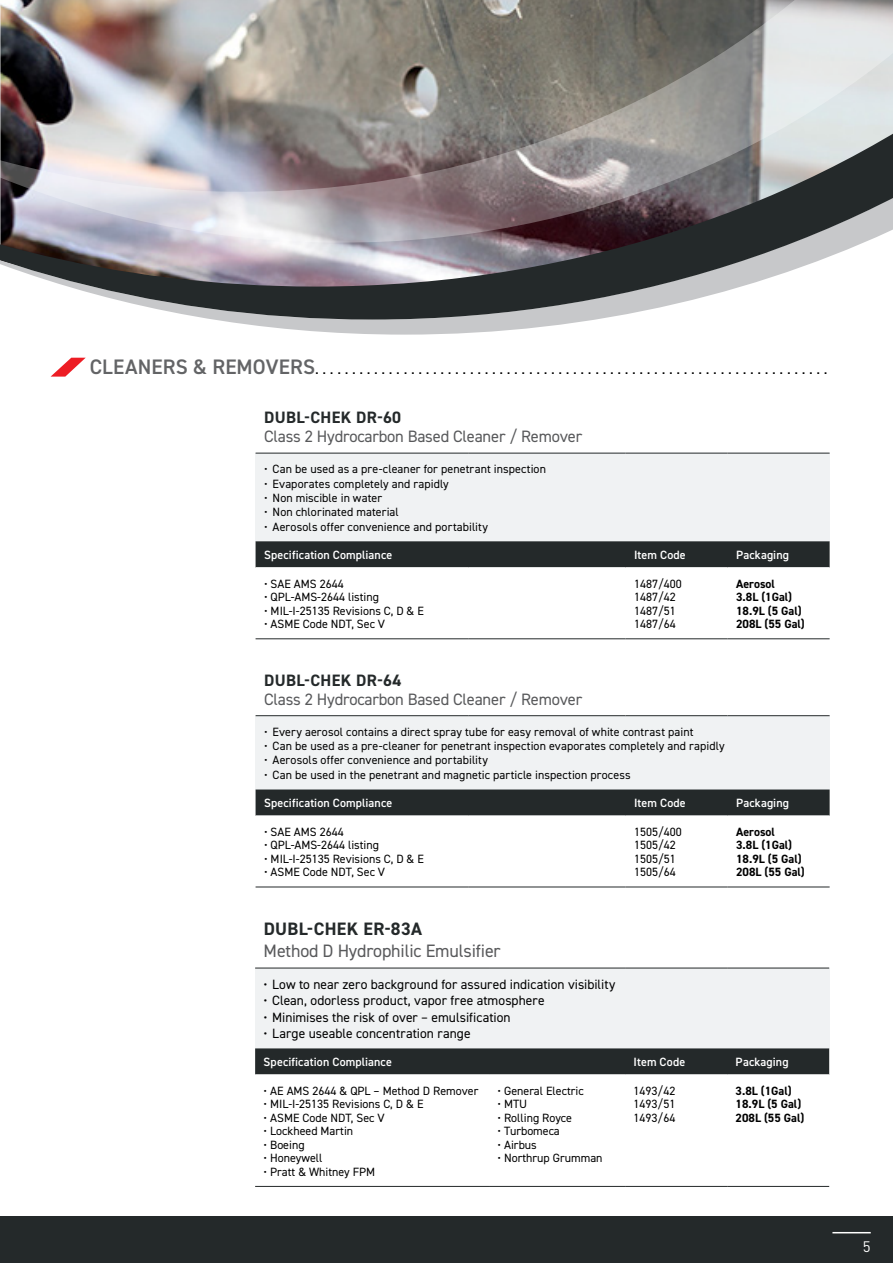
<style>
.page{position:relative;width:893px;height:1263px;background:#fff}
.page>*{position:absolute;margin:0;border:0;box-sizing:border-box;transform-origin:0 0}
.t1{font:300 21px "DIN2014";color:#000}
.t2{font:18px "DIN2014";letter-spacing:-.01em;color:#58595b}
.t3{font:700 18px "DIN2014";letter-spacing:.02em;color:#24292a}
.t4{font:16.5px "DIN2014";letter-spacing:-.01em;color:#58595b}
.t5{font:700 16.5px "DIN2014";letter-spacing:.02em;color:#24292a}
.t6{font:15px "DIN Pro";color:#fff}
.t7{font:13.5px "DIN2014";letter-spacing:.005em;color:#000}
.t8{font:12px/13.5px "DIN2014";color:#000}
.t9{font:600 12px "DIN2014";letter-spacing:.01em;color:#fff}
.t10{font:700 12px/13.5px "DIN2014";color:#000}
.s1{font-weight:600;color:#636466}
</style>
<div class="page">
<div style="left:0;top:1216px;width:893px;height:47px;background:#24292a"></div>
<hr style="left:832px;top:1232px;width:39px;height:1px;background:#fff">
<svg style="left:218px;top:320px;width:374px;height:15px;fill:#c7c8ca"></svg>
<svg style="left:0;top:243px;width:862px;height:77px"></svg>
<img style="left:0;top:0;width:893px;height:243px">
<div style="left:256px;top:716px;width:574px;height:73px;background:#f0f2f3"></div>
<div style="left:256px;top:789px;width:574px;height:26px;background:#24292a"></div>
<hr style="left:256px;top:715px;width:212px;height:1px;background:#24292a">
<hr style="left:468px;top:715px;width:157px;height:1px;background:#24292a">
<hr style="left:625px;top:715px;width:103px;height:1px;background:#24292a">
<hr style="left:728px;top:715px;width:102px;height:1px;background:#24292a">
<hr style="left:256px;top:887px;width:212px;height:1px;background:#24292a">
<hr style="left:468px;top:887px;width:157px;height:1px;background:#24292a">
<hr style="left:625px;top:887px;width:103px;height:1px;background:#24292a">
<hr style="left:728px;top:887px;width:102px;height:1px;background:#24292a">
<div style="left:256px;top:453px;width:574px;height:88px;background:#f0f2f3"></div>
<div style="left:256px;top:541px;width:574px;height:26px;background:#24292a"></div>
<hr style="left:256px;top:453px;width:212px;height:1px;background:#24292a">
<hr style="left:468px;top:453px;width:157px;height:1px;background:#24292a">
<hr style="left:625px;top:453px;width:103px;height:1px;background:#24292a">
<hr style="left:728px;top:453px;width:102px;height:1px;background:#24292a">
<hr style="left:256px;top:638px;width:212px;height:1px;background:#24292a">
<hr style="left:468px;top:638px;width:157px;height:1px;background:#24292a">
<hr style="left:625px;top:638px;width:103px;height:1px;background:#24292a">
<hr style="left:728px;top:638px;width:102px;height:1px;background:#24292a">
<div style="left:255px;top:968px;width:574px;height:80px;background:#f0f2f3"></div>
<div style="left:255px;top:1048px;width:574px;height:26px;background:#24292a"></div>
<hr style="left:255px;top:968px;width:234px;height:1px;background:#24292a">
<hr style="left:489px;top:968px;width:136px;height:1px;background:#24292a">
<hr style="left:625px;top:968px;width:102px;height:1px;background:#24292a">
<hr style="left:727px;top:968px;width:102px;height:1px;background:#24292a">
<hr style="left:255px;top:1186px;width:234px;height:1px;background:#24292a">
<hr style="left:489px;top:1186px;width:136px;height:1px;background:#24292a">
<hr style="left:625px;top:1186px;width:102px;height:1px;background:#24292a">
<hr style="left:727px;top:1186px;width:102px;height:1px;background:#24292a">
<svg style="left:51px;top:358px;width:35px;height:19px"></svg>
<h1 class="t1" style="left:90px;top:354px;width:740px"><span class="s1">CLEANERS &amp; REMOVERS</span>......................................................................</h1>
<h3 class="t5" style="left:264px;top:406px;width:139px">DUBL-CHEK DR-60</h3>
<h3 class="t4" style="left:264px;top:426px;width:320px">Class 2 Hydrocarbon Based Cleaner / Remover</h3>
<p class="t8" style="left:264px;top:462px;width:283px">• Can be used as a pre-cleaner for penetrant inspection</p>
<p class="t8" style="left:264px;top:476px;width:186px">• Evaporates completely and rapidly</p>
<p class="t8" style="left:264px;top:491px;width:120px">• Non miscible in water</p>
<p class="t8" style="left:264px;top:505px;width:136px">• Non chlorinated material</p>
<p class="t8" style="left:264px;top:520px;width:225px">• Aerosols offer convenience and portability</p>
<p class="t9" style="left:264px;top:547px;width:130px">Specification Compliance</p>
<p class="t9" style="left:634px;top:547px;width:53px">Item Code</p>
<p class="t9" style="left:736px;top:547px;width:54px">Packaging</p>
<p class="t8" style="left:264px;top:576px;width:81px">• SAE AMS 2644</p>
<p class="t8" style="left:264px;top:590px;width:116px">• QPL-AMS-2644 listing</p>
<p class="t8" style="left:264px;top:603px;width:161px">• MIL-I-25135 Revisions C, D &amp; E</p>
<p class="t8" style="left:264px;top:617px;width:123px">• ASME Code NDT, Sec V</p>
<p class="t8" style="left:634px;top:576px;width:49px">1487/400<br>1487/42<br>1487/51<br>1487/64</p>
<p class="t10" style="left:736px;top:577px;width:70px">Aerosol<br>3.8L (1Gal)<br>18.9L (5 Gal)<br>208L (55 Gal)</p>
<h3 class="t5" style="left:264px;top:669px;width:139px">DUBL-CHEK DR-64</h3>
<h3 class="t4" style="left:264px;top:689px;width:320px">Class 2 Hydrocarbon Based Cleaner / Remover</h3>
<p class="t8" style="left:264px;top:724px;width:431px">• Every aerosol contains a direct spray tube for easy removal of white contrast paint</p>
<p class="t8" style="left:264px;top:739px;width:462px">• Can be used as a pre-cleaner for penetrant inspection evaporates completely and rapidly</p>
<p class="t8" style="left:264px;top:753px;width:225px">• Aerosols offer convenience and portability</p>
<p class="t8" style="left:264px;top:768px;width:368px">• Can be used in the penetrant and magnetic particle inspection process</p>
<p class="t9" style="left:264px;top:795px;width:130px">Specification Compliance</p>
<p class="t9" style="left:634px;top:795px;width:53px">Item Code</p>
<p class="t9" style="left:736px;top:795px;width:54px">Packaging</p>
<p class="t8" style="left:264px;top:825px;width:81px">• SAE AMS 2644</p>
<p class="t8" style="left:264px;top:838px;width:116px">• QPL-AMS-2644 listing</p>
<p class="t8" style="left:264px;top:852px;width:161px">• MIL-I-25135 Revisions C, D &amp; E</p>
<p class="t8" style="left:264px;top:865px;width:123px">• ASME Code NDT, Sec V</p>
<p class="t8" style="left:634px;top:825px;width:49px">1505/400<br>1505/42<br>1505/51<br>1505/64</p>
<p class="t10" style="left:736px;top:825px;width:70px">Aerosol<br>3.8L (1Gal)<br>18.9L (5 Gal)<br>208L (55 Gal)</p>
<h2 class="t3" style="left:264px;top:917px;width:160px">DUBL-CHEK ER-83A</h2>
<h2 class="t2" style="left:264px;top:940px;width:239px">Method D Hydrophilic Emulsifier</h2>
<p class="t7" style="left:264px;top:976px;width:353px">• Low to near zero background for assured indication visibility</p>
<p class="t7" style="left:264px;top:992px;width:283px">• Clean, odorless product, vapor free atmosphere</p>
<p class="t7" style="left:264px;top:1008px;width:248px">• Minimises the risk of over – emulsification</p>
<p class="t7" style="left:264px;top:1025px;width:209px">• Large useable concentration range</p>
<p class="t9" style="left:264px;top:1054px;width:130px">Specification Compliance</p>
<p class="t9" style="left:634px;top:1054px;width:53px">Item Code</p>
<p class="t9" style="left:736px;top:1054px;width:54px">Packaging</p>
<p class="t8" style="left:264px;top:1084px;width:216px">• AE AMS 2644 &amp; QPL – Method D Remover</p>
<p class="t8" style="left:264px;top:1097px;width:161px">• MIL-I-25135 Revisions C, D &amp; E</p>
<p class="t8" style="left:264px;top:1111px;width:123px">• ASME Code NDT, Sec V</p>
<p class="t8" style="left:264px;top:1124px;width:91px">• Lockheed Martin</p>
<p class="t8" style="left:264px;top:1138px;width:42px">• Boeing</p>
<p class="t8" style="left:264px;top:1151px;width:60px">• Honeywell</p>
<p class="t8" style="left:264px;top:1165px;width:113px">• Pratt &amp; Whitney FPM</p>
<p class="t8" style="left:634px;top:1084px;width:43px;text-align:justify">1493/42<br>1493/51<br>1493/64</p>
<p class="t10" style="left:736px;top:1084px;width:70px">3.8L (1Gal)<br>18.9L (5 Gal)<br>208L (55 Gal)</p>
<p class="t8" style="left:497px;top:1084px;width:88px">• General Electric</p>
<p class="t8" style="left:497px;top:1097px;width:31px">• MTU</p>
<p class="t8" style="left:497px;top:1111px;width:76px">• Rolling Royce</p>
<p class="t8" style="left:497px;top:1124px;width:64px">• Turbomeca</p>
<p class="t8" style="left:497px;top:1138px;width:41px">• Airbus</p>
<p class="t8" style="left:497px;top:1151px;width:107px">• Northrup Grumman</p>
<p class="t6" style="left:863px;top:1235px;width:9px">5</p>
</div>
